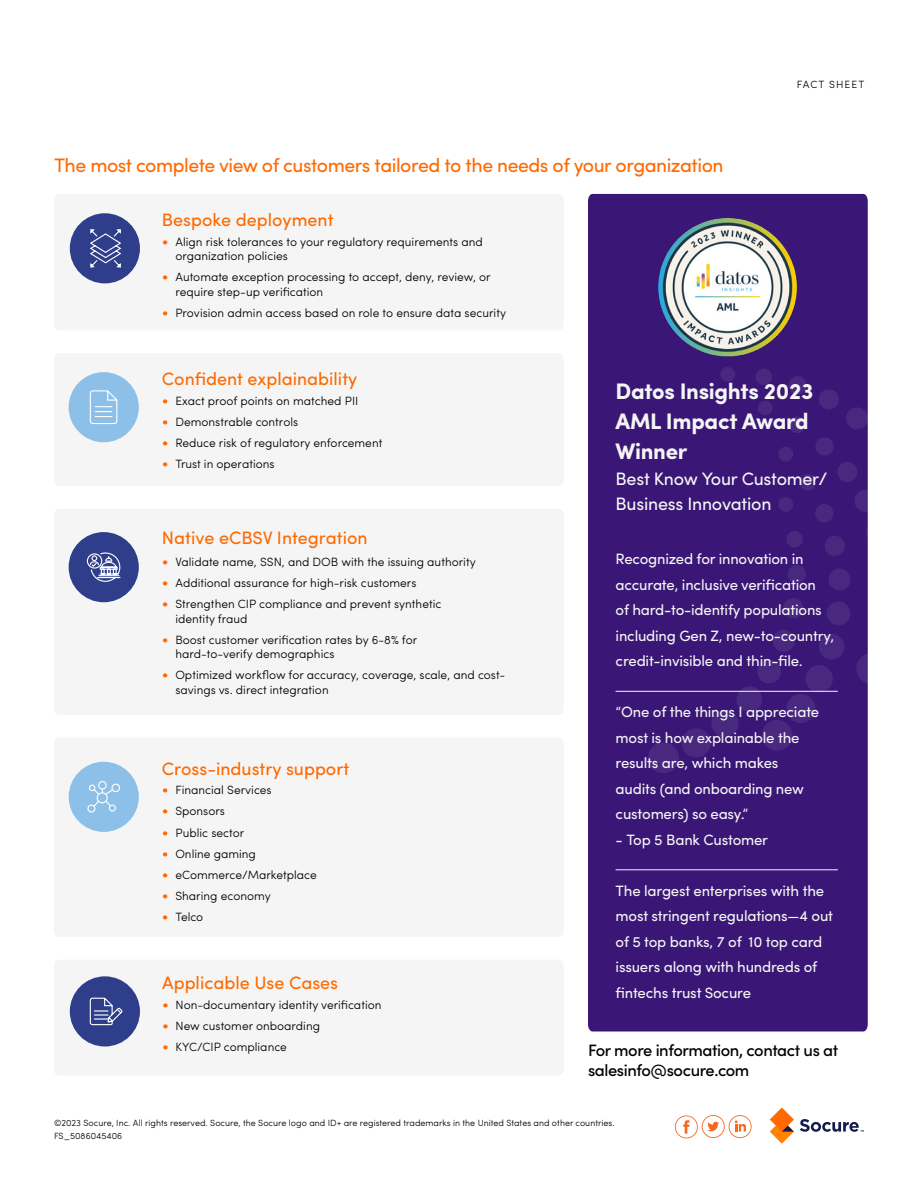
<style>
.page{position:relative;width:918px;height:1188px;background:#fff}
.page>*{position:absolute;margin:0;border:0;box-sizing:border-box;transform-origin:0 0}
.t1{font:700 22.5px/30px "Sofia Pro";letter-spacing:-.015em;color:#f5f5f5}
.t2{font:19.5px "Sofia Pro";letter-spacing:-.025em;color:#ff6900}
.t3{font:18px "Sofia Pro";color:#ff6900}
.t4{font:18px/25.5px "Sofia Pro";letter-spacing:-.015em;color:#f5f5f5}
.t5{font:500 16.5px/19.8px "Sofia Pro";letter-spacing:-.025em;color:#000}
.t6{font:15px/25.5px "Sofia Pro";letter-spacing:-.015em;color:#f5f5f5}
.t7{font:300 12px/14.4px "Sofia Pro";color:#000}
.t8{font:300 10.5px "Sofia Pro";letter-spacing:.1em;color:#000}
.t9{font:300 9px/13.5px "Sofia Pro";color:#000}
.s1{font-size:15px;color:#ff6900}
</style>
<div class="page">
<svg style="left:770px;top:1108px;width:24px;height:36px"></svg>
<svg style="left:800px;top:1119px;width:64px;height:13px"></svg>
<svg style="left:675px;top:1115px;width:77px;height:23px"></svg>
<div style="left:54px;top:194px;width:510px;height:136px;background:#f5f5f5;border-radius:5px"></div>
<div style="left:54px;top:353px;width:510px;height:133px;background:#f5f5f5;border-radius:5px"></div>
<div style="left:54px;top:509px;width:510px;height:206px;background:#f5f5f5;border-radius:5px"></div>
<div style="left:54px;top:738px;width:510px;height:199px;background:#f5f5f5;border-radius:5px"></div>
<div style="left:588px;top:194px;width:280px;height:837px;background:#3a1776"></div>
<hr style="left:616px;top:691px;width:222px;height:1px;background:#f5f5f5">
<hr style="left:616px;top:869px;width:222px;height:1px;background:#f5f5f5">
<div style="left:720px;top:367px;width:15px;height:15px;background:#492980;border-radius:50%"></div>
<div style="left:755px;top:368px;width:17px;height:17px;background:#492980;border-radius:50%"></div>
<div style="left:788px;top:376px;width:19px;height:19px;background:#492980;border-radius:50%"></div>
<div style="left:819px;top:389px;width:20px;height:21px;background:#492980;border-radius:50%"></div>
<svg style="left:646px;top:400px;width:222px;height:375px;background:#3c1977"></svg>
<img style="left:655px;top:213px;width:146px;height:147px">
<div style="left:70px;top:213px;width:70px;height:70px;background:#2f3e8b;border-radius:50%"></div>
<div style="left:69px;top:372px;width:70px;height:70px;background:#8cc0e8;border-radius:50%"></div>
<div style="left:69px;top:532px;width:70px;height:70px;background:#2f3e8b;border-radius:50%"></div>
<div style="left:54px;top:960px;width:510px;height:116px;background:#f5f5f5;border-radius:5px"></div>
<div style="left:70px;top:976px;width:70px;height:71px;background:#2f3e8b;border-radius:50%"></div>
<svg style="left:89px;top:997px;width:34px;height:29px"></svg>
<div style="left:69px;top:762px;width:70px;height:70px;background:#8cc0e8;border-radius:50%"></div>
<svg style="left:86px;top:552px;width:35px;height:30px"></svg>
<svg style="left:87px;top:781px;width:33px;height:32px"></svg>
<svg style="left:89px;top:390px;width:29px;height:34px"></svg>
<svg style="left:90px;top:229px;width:32px;height:39px"></svg>
<h2 class="t2" style="left:54px;top:150px;width:671px">The most complete view of customers tailored to the needs of your organization</h2>
<h3 class="t3" style="left:162px;top:207px;width:173px">Bespoke deployment</h3>
<p class="t7" style="left:175px;top:234px;width:309px;text-indent:-14px"><span class="s1">•</span> Align risk tolerances to your regulatory requirements and organization policies</p>
<p class="t7" style="left:175px;top:269px;width:317px;text-indent:-14px"><span class="s1">•</span> Automate exception processing to accept, deny, review, or require step-up verification</p>
<p class="t7" style="left:162px;top:305px;width:346px"><span class="s1">•</span> Provision admin access based on role to ensure data security</p>
<p class="t8" style="left:797px;top:77px;width:69px">FACT SHEET</p>
<h3 class="t3" style="left:162px;top:365px;width:197px">Confident explainability</h3>
<p class="t7" style="left:162px;top:392px;width:198px"><span class="s1">•</span> Exact proof points on matched PII</p>
<p class="t7" style="left:162px;top:414px;width:138px"><span class="s1">•</span> Demonstrable controls</p>
<p class="t7" style="left:162px;top:435px;width:222px"><span class="s1">•</span> Reduce risk of regulatory enforcement</p>
<p class="t7" style="left:162px;top:456px;width:114px"><span class="s1">•</span> Trust in operations</p>
<h3 class="t3" style="left:162px;top:524px;width:207px">Native eCBSV Integration</h3>
<p class="t7" style="left:162px;top:554px;width:315px"><span class="s1">•</span> Validate name, SSN, and DOB with the issuing authority</p>
<p class="t7" style="left:162px;top:575px;width:256px"><span class="s1">•</span> Additional assurance for high-risk customers</p>
<p class="t7" style="left:175px;top:596px;width:268px;text-indent:-14px"><span class="s1">•</span> Strengthen CIP compliance and prevent synthetic identity fraud</p>
<p class="t7" style="left:175px;top:632px;width:243px;text-indent:-14px"><span class="s1">•</span> Boost customer verification rates by 6-8% for hard-to-verify demographics</p>
<p class="t7" style="left:175px;top:667px;width:331px;text-indent:-14px"><span class="s1">•</span> Optimized workflow for accuracy, coverage, scale, and cost&shy;savings vs. direct integration</p>
<h3 class="t3" style="left:162px;top:755px;width:189px">Cross-industry support</h3>
<p class="t7" style="left:162px;top:782px;width:111px"><span class="s1">•</span> Financial Services</p>
<p class="t7" style="left:162px;top:803px;width:65px"><span class="s1">•</span> Sponsors</p>
<p class="t7" style="left:162px;top:824px;width:84px"><span class="s1">•</span> Public sector</p>
<p class="t7" style="left:162px;top:846px;width:95px"><span class="s1">•</span> Online gaming</p>
<p class="t7" style="left:162px;top:867px;width:156px"><span class="s1">•</span> eCommerce/Marketplace</p>
<p class="t7" style="left:162px;top:888px;width:110px"><span class="s1">•</span> Sharing economy</p>
<p class="t7" style="left:162px;top:909px;width:43px"><span class="s1">•</span> Telco</p>
<h3 class="t3" style="left:162px;top:970px;width:178px">Applicable Use Cases</h3>
<p class="t7" style="left:162px;top:997px;width:221px"><span class="s1">•</span> Non-documentary identity verification</p>
<p class="t7" style="left:162px;top:1018px;width:159px"><span class="s1">•</span> New customer onboarding</p>
<p class="t7" style="left:162px;top:1039px;width:126px"><span class="s1">•</span> KYC/CIP compliance</p>
<h1 class="t1" style="left:616px;top:375px;width:199px">Datos Insights 2023<br>AML Impact Award<br>Winner</h1>
<h3 class="t4" style="left:616px;top:464px;width:213px">Best Know Your Customer/<br>Business Innovation</h3>
<p class="t6" style="left:616px;top:545px;width:220px">Recognized for innovation in accurate, inclusive verification<br>of hard-to-identify populations including Gen Z, new-to-country, credit-invisible and thin-file.</p>
<p class="t6" style="left:616px;top:698px;width:205px">“One of the things I appreciate most is how explainable the results are, which makes audits (and onboarding new customers) so easy.”</p>
<p class="t6" style="left:616px;top:826px;width:154px">- Top 5 Bank Customer</p>
<p class="t6" style="left:616px;top:877px;width:219px">The largest enterprises with the most stringent regulations—4 out of 5 top banks, 7 of 10 top card issuers along with hundreds of fintechs trust Socure</p>
<h3 class="t5" style="left:588px;top:1039px;width:252px">For more information, contact us at salesinfo@socure.com</h3>
<p class="t9" style="left:54px;top:1115px;width:562px">©2023 Socure, Inc. All rights reserved. Socure, the Socure logo and ID+ are registered trademarks in the United States and other countries.<br>FS_5086045406</p>
</div>
